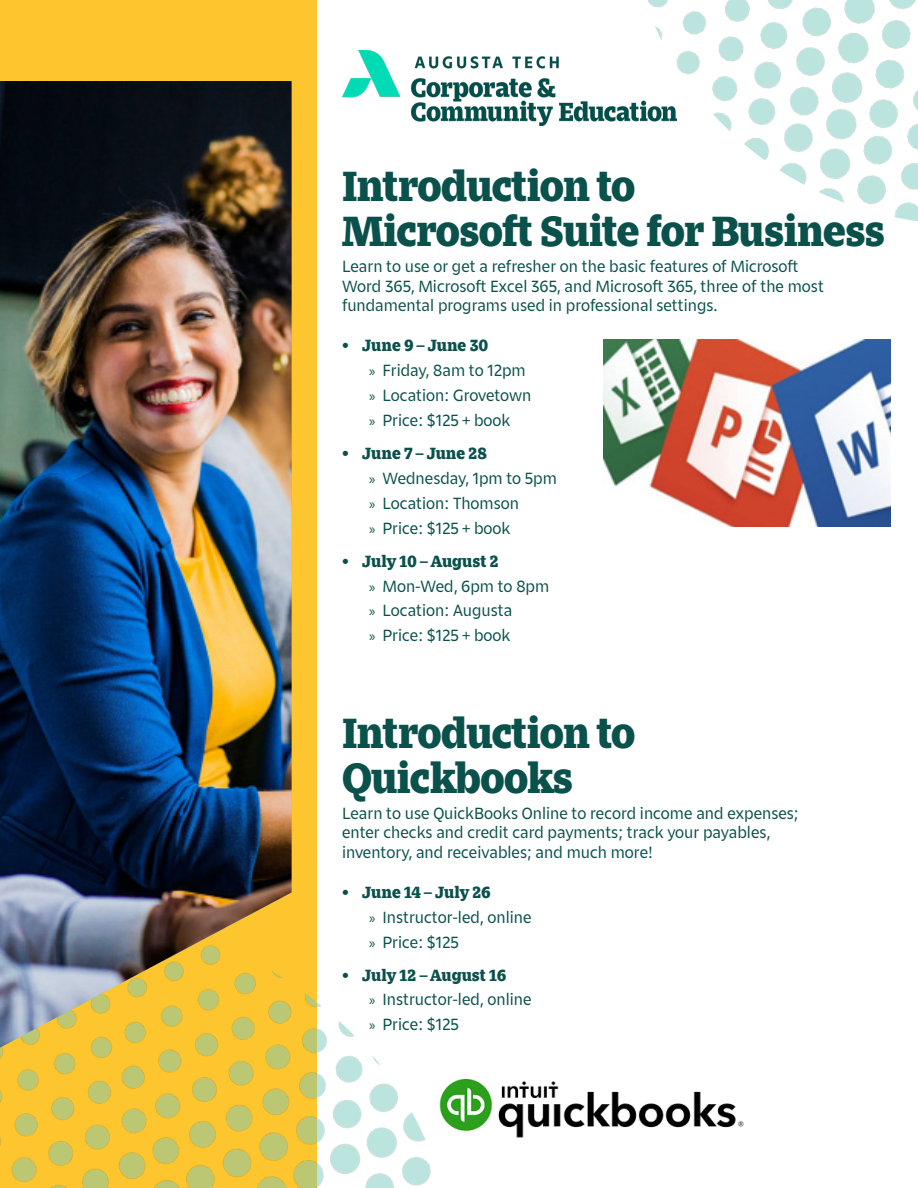
<style>
.page{position:relative;width:918px;height:1188px;background:#fff}
.page>*{position:absolute;margin:0;border:0;box-sizing:border-box;transform-origin:0 0}
.Headline_Large{font:900 39px/45px "Zin Slab";letter-spacing:-.025em;color:#0a514c}
.Body_Copy{font:15px/19.5px "Zin Sans";color:#0a514c}
.t1{font:900 15px "Zin Slab";color:#0a514c}
.s1{font-family:"Myriad Pro"}
</style>
<div class="page">
<div style="left:0;top:0;width:316px;height:1188px;background:#fec62e"></div>
<img style="left:0;top:891px;width:431px;height:297px">
<img style="left:647px;top:0;width:271px;height:221px">
<img style="left:0;top:81px;width:292px;height:967px">
<img style="left:342px;top:51px;width:335px;height:75px">
<img style="left:604px;top:340px;width:287px;height:186px">
<img style="left:427px;top:1060px;width:317px;height:89px">
<p class="Headline_Large" style="left:342px;top:164px;width:295px">Introduction to</p>
<p class="Headline_Large" style="left:342px;top:209px;width:545px">Microsoft Suite for Business</p>
<p class="Body_Copy" style="left:342px;top:257px;width:483px">Learn to use or get a refresher on the basic features of Microsoft<br>Word 365, Microsoft Excel 365, and Microsoft 365, three of the most fundamental programs used in professional settings.</p>
<p class="t1" style="left:342px;top:336px;width:148px">• June 9 – June 30</p>
<p class="Body_Copy" style="left:369px;top:361px;width:158px"><span class="s1">»</span> Friday, 8am to 12pm</p>
<p class="Body_Copy" style="left:369px;top:386px;width:164px"><span class="s1">»</span> Location: Grovetown</p>
<p class="Body_Copy" style="left:369px;top:411px;width:143px"><span class="s1">»</span> Price: $125 + book</p>
<p class="t1" style="left:342px;top:444px;width:147px">• June 7 – June 28</p>
<p class="Body_Copy" style="left:369px;top:469px;width:189px"><span class="s1">»</span> Wednesday, 1pm to 5pm</p>
<p class="Body_Copy" style="left:369px;top:493px;width:152px"><span class="s1">»</span> Location: Thomson</p>
<p class="Body_Copy" style="left:369px;top:518px;width:143px"><span class="s1">»</span> Price: $125 + book</p>
<p class="t1" style="left:342px;top:552px;width:158px">• July 10 – August 2</p>
<p class="Body_Copy" style="left:369px;top:576px;width:182px"><span class="s1">»</span> Mon-Wed, 6pm to 8pm</p>
<p class="Body_Copy" style="left:369px;top:601px;width:145px"><span class="s1">»</span> Location: Augusta</p>
<p class="Body_Copy" style="left:369px;top:626px;width:143px"><span class="s1">»</span> Price: $125 + book</p>
<p class="Headline_Large" style="left:342px;top:711px;width:295px">Introduction to<br>Quickbooks</p>
<p class="Body_Copy" style="left:342px;top:804px;width:458px">Learn to use QuickBooks Online to record income and expenses; enter checks and credit card payments; track your payables, inventory, and receivables; and much more!</p>
<p class="t1" style="left:342px;top:883px;width:150px">• June 14 – July 26</p>
<p class="Body_Copy" style="left:369px;top:907px;width:164px"><span class="s1">»</span> Instructor-led, online</p>
<p class="Body_Copy" style="left:369px;top:932px;width:91px"><span class="s1">»</span> Price: $125</p>
<p class="t1" style="left:342px;top:966px;width:166px">• July 12 – August 16</p>
<p class="Body_Copy" style="left:369px;top:990px;width:164px"><span class="s1">»</span> Instructor-led, online</p>
<p class="Body_Copy" style="left:369px;top:1015px;width:91px"><span class="s1">»</span> Price: $125</p>
</div>
